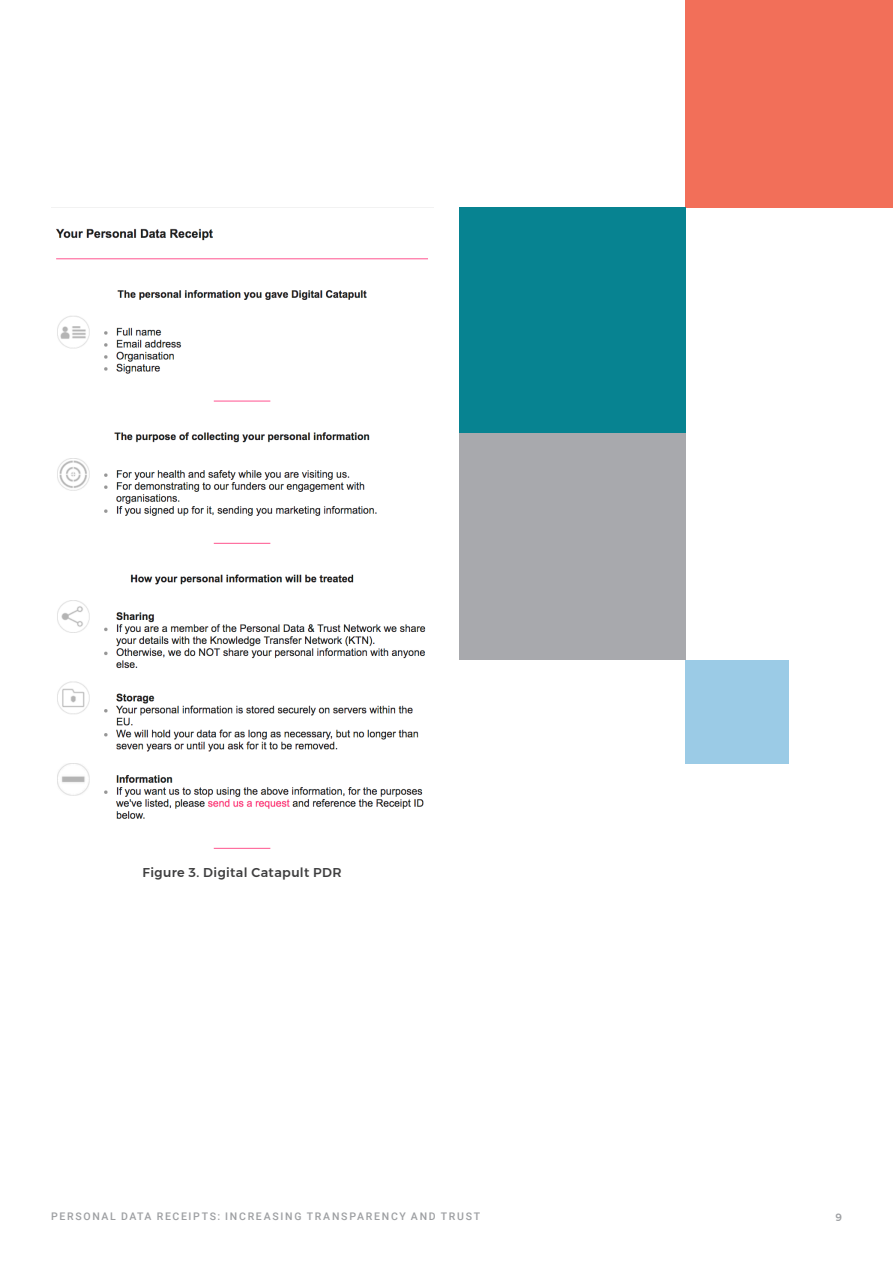
<style>
.page{position:relative;width:893px;height:1263px;background:#fff}
.page>*{position:absolute;margin:0;border:0;box-sizing:border-box;transform-origin:0 0}
.Infographic_Titles{font:500 12.75px "Montserrat";letter-spacing:.03em;color:#3e3e3f}
.t1{font:500 10.5px "Roboto";letter-spacing:.16em;color:#9d9fa2}
.t2{font:500 10.5px "Montserrat";color:#9d9fa2}
</style>
<div class="page">
<div style="left:685px;top:0;width:208px;height:207px;background:#f26f59"></div>
<div style="left:685px;top:660px;width:104px;height:104px;background:#9bcbe6"></div>
<div style="left:459px;top:207px;width:226px;height:227px;background:#078391"></div>
<div style="left:459px;top:434px;width:226px;height:226px;background:#a8a9ad"></div>
<img style="left:51px;top:207px;width:382px;height:642px">
<p class="Infographic_Titles" style="left:143px;top:862px;width:201px">Figure 3. Digital Catapult PDR</p>
<p class="t1" style="left:51px;top:1209px;width:430px">PERSONAL DATA RECEIPTS: INCREASING TRANSPARENCY AND TRUST</p>
<p class="t2" style="left:835px;top:1209px;width:8px">9</p>
</div>
